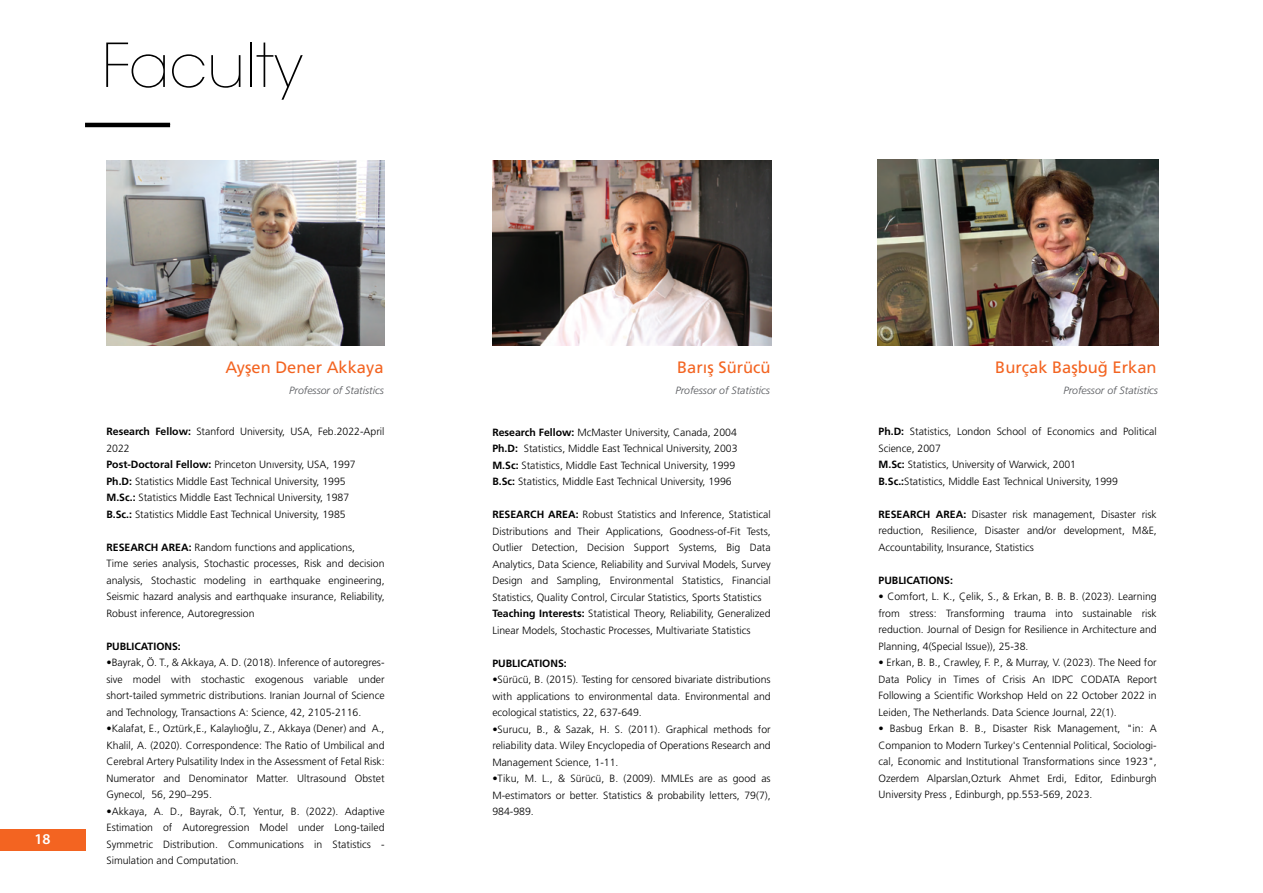
<style>
.page{position:relative;width:1263px;height:893px;background:#fff}
.page>*{position:absolute;margin:0;border:0;box-sizing:border-box;transform-origin:0 0}
.t1{font:200 60px "ITC Avant Garde Std";color:#000}
.t2{font:16.5px "Frutiger LT Std";color:#f36421}
.t3{font:16.5px "Frutiger LT Pro";color:#f36421}
.t4{font:600 15px "Myriad Pro";color:#fff}
.t5{font:300 10.5px/16.5px "Frutiger LT Std";color:#000;text-align:justify}
.t6{font:italic 300 10.5px "Frutiger LT Std";color:#54565a}
.t7{font:700 10.5px "Frutiger LT Std";color:#000}
.s1{font-weight:700}
</style>
<div class="page">
<hr style="left:85px;top:123px;width:85px;height:4px;background:#000">
<div style="left:0;top:829px;width:85px;height:21px;background:#f36421"></div>
<img style="left:106px;top:160px;width:279px;height:186px">
<img style="left:493px;top:160px;width:278px;height:186px">
<img style="left:878px;top:160px;width:281px;height:186px">
<h1 class="t1" style="left:102px;top:30px;width:203px">Faculty</h1>
<h3 class="t4" style="left:34px;top:830px;width:18px">18</h3>
<h2 class="t3" style="left:225px;top:358px;width:160px">Ayşen Dener Akkaya</h2>
<h2 class="t2" style="left:677px;top:358px;width:95px">Barış Sürücü</h2>
<h2 class="t2" style="left:995px;top:358px;width:163px">Burçak Başbuğ Erkan</h2>
<p class="t6" style="left:289px;top:385px;width:96px">Professor of Statistics</p>
<p class="t6" style="left:675px;top:385px;width:96px">Professor of Statistics</p>
<p class="t6" style="left:1063px;top:385px;width:96px">Professor of Statistics</p>
<p class="t5" style="left:106px;top:424px;width:280px;text-align:left"><span class="s1">Research Fellow:</span> Stanford University, USA, Feb.2022-April 2022<br><span class="s1">Post-Doctoral Fellow:</span> Princeton Unıversity, USA, 1997<br><span class="s1">Ph.D:</span> Statistics Middle East Technical University, 1995<br><span class="s1">M.Sc.:</span> Statistics Middle East Technical University, 1987<br><span class="s1">B.Sc.:</span> Statistics Middle East Technical University, 1985</p>
<p class="t5" style="left:106px;top:539px;width:280px;text-align:left"><span class="s1">RESEARCH AREA:</span> Random functions and applications,<br>Time series analysis, Stochastic processes, Risk and decision analysis, Stochastic modeling in earthquake engineering, Seismic hazard analysis and earthquake insurance, Reliability, Robust inference, Autoregression</p>
<p class="t7" style="left:106px;top:640px;width:76px">PUBLICATIONS:</p>
<p class="t5" style="left:106px;top:655px;width:280px">•Bayrak, Ö. T., &amp; Akkaya, A. D. (2018). Inference of autoregres&shy;sive model with stochastic exogenous variable under short-tailed symmetric distributions. Iranian Journal of Science and Technology, Transactions A: Science, 42, 2105-2116.</p>
<p class="t5" style="left:106px;top:721px;width:280px">•Kalafat, E., Oztürk,E., Kalaylıoğlu, Z., Akkaya (Dener) and A., Khalil, A. (2020). Correspondence: The Ratio of Umbilical and Cerebral Artery Pulsatility Index in the Assessment of Fetal Risk:<br>Numerator and Denominator Matter. Ultrasound Obstet Gynecol, 56, 290–295.</p>
<p class="t5" style="left:106px;top:803px;width:280px">•Akkaya, A. D., Bayrak, Ö.T, Yentur, B. (2022). Adaptive Estimation of Autoregression Model under Long-tailed Symmetric Distribution. Communications in Statistics - Simulation and Computation.</p>
<p class="t5" style="left:492px;top:424px;width:247px;text-align:left"><span class="s1">Research Fellow:</span> McMaster University, Canada, 2004<br><span class="s1">Ph.D:</span> Statistics, Middle East Technical University, 2003<br><span class="s1">M.Sc:</span> Statistics, Middle East Technical University, 1999<br><span class="s1">B.Sc:</span> Statistics, Middle East Technical University, 1996</p>
<p class="t5" style="left:492px;top:506px;width:280px;text-align:left"><span class="s1">RESEARCH AREA:</span> Robust Statistics and Inference, Statistical Distributions and Their Applications, Goodness-of-Fit Tests, Outlier Detection, Decision Support Systems, Big Data Analytics, Data Science, Reliability and Survival Models, Survey Design and Sampling, Environmental Statistics, Financial Statistics, Quality Control, Circular Statistics, Sports Statistics <span class="s1">Teaching Interests:</span> Statistical Theory, Reliability, Generalized Linear Models, Stochastic Processes, Multivariate Statistics</p>
<p class="t7" style="left:492px;top:657px;width:76px">PUBLICATIONS:</p>
<p class="t5" style="left:492px;top:671px;width:280px">•Sürücü, B. (2015). Testing for censored bivariate distributions with applications to environmental data. Environmental and ecological statistics, 22, 637-649.</p>
<p class="t5" style="left:492px;top:721px;width:280px">•Surucu, B., &amp; Sazak, H. S. (2011). Graphical methods for reliability data. Wiley Encyclopedia of Operations Research and Management Science, 1-11.</p>
<p class="t5" style="left:492px;top:770px;width:280px">•Tiku, M. L., &amp; Sürücü, B. (2009). MMLEs are as good as M-estimators or better. Statistics &amp; probability letters, 79(7), 984-989.</p>
<p class="t5" style="left:878px;top:424px;width:280px;text-align:left"><span class="s1">Ph.D:</span> Statistics, London School of Economics and Political Science, 2007<br><span class="s1">M.Sc:</span> Statistics, University of Warwick, 2001<br><span class="s1">B.Sc.:</span>Statistics, Middle East Technical University, 1999</p>
<p class="t5" style="left:878px;top:506px;width:280px"><span class="s1">RESEARCH AREA:</span> Disaster risk management, Disaster risk reduction, Resilience, Disaster and/or development, M&amp;E, Accountability, Insurance, Statistics</p>
<p class="t7" style="left:878px;top:574px;width:76px">PUBLICATIONS:</p>
<p class="t5" style="left:878px;top:589px;width:280px">• Comfort, L. K., Çelik, S., &amp; Erkan, B. B. B. (2023). Learning from stress: Transforming trauma into sustainable risk reduction. Journal of Design for Resilience in Architecture and Planning, 4(Special Issue)), 25-38.</p>
<p class="t5" style="left:878px;top:655px;width:280px">• Erkan, B. B., Crawley, F. P., &amp; Murray, V. (2023). The Need for Data Policy in Times of Crisis An IDPC CODATA Report Following a Scientific Workshop Held on 22 October 2022 in Leiden, The Netherlands. Data Science Journal, 22(1).</p>
<p class="t5" style="left:878px;top:721px;width:280px">• Basbug Erkan B. B., Disaster Risk Management, "in: A Companion to Modern Turkey's Centennial Political, Sociologi&shy;cal, Economic and Institutional Transformations since 1923", Ozerdem Alparslan,Ozturk Ahmet Erdi, Editor, Edinburgh University Press , Edinburgh, pp.553-569, 2023.</p>
</div>
